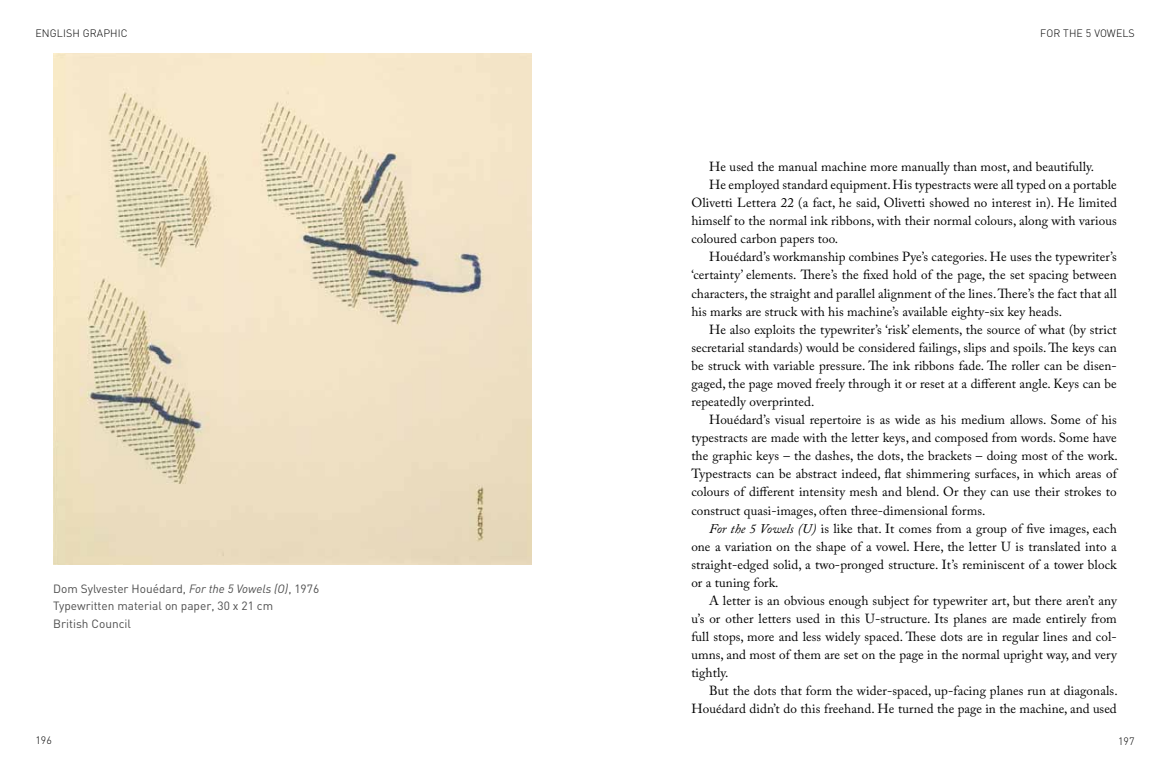
<style>
.page{position:relative;width:1170px;height:773px;background:#fff}
.page>*{position:absolute;margin:0;border:0;box-sizing:border-box;transform-origin:0 0}
.t1{font:13.12px "Adobe Caslon Pro";letter-spacing:.005em;color:#000}
.t2{font:11.88px/17.5px "DIN";color:#4d4d4d}
.t3{font:300 10.62px "DIN";letter-spacing:.01em;color:#000}
.s1{font-style:italic}
</style>
<div class="page">
<img style="left:53px;top:53px;width:478px;height:511px">
<p class="t3" style="left:35px;top:27px;width:94px">ENGLISH GRAPHIC</p>
<p class="t2" style="left:53px;top:579px;width:267px">Dom Sylvester Houédard, <span class="s1">For the 5 Vowels (O)</span>, 1976<br>Typewritten material on paper, 30 x 21 cm<br>British Council</p>
<p class="t3" style="left:35px;top:733px;width:18px">196</p>
<p class="t3" style="left:1040px;top:27px;width:96px">FOR THE 5 VOWELS</p>
<p class="t1" style="left:709px;top:159px;width:386px">He used the manual machine more manually than most, and beautifully.</p>
<p class="t1" style="left:709px;top:177px;width:409px">He employed standard equipment. His typestracts were all typed on a portable</p>
<p class="t1" style="left:691px;top:195px;width:427px">Olivetti Lettera 22 (a fact, he said, Olivetti showed no interest in). He limited</p>
<p class="t1" style="left:691px;top:213px;width:427px">himself to the normal ink ribbons, with their normal colours, along with various</p>
<p class="t1" style="left:691px;top:231px;width:148px">coloured carbon papers too.</p>
<p class="t1" style="left:709px;top:249px;width:409px">Houédard’s workmanship combines Pye’s categories. He uses the typewriter’s</p>
<p class="t1" style="left:691px;top:267px;width:427px">‘certainty’ elements. There’s the fixed hold of the page, the set spacing between</p>
<p class="t1" style="left:691px;top:285px;width:427px">characters, the straight and parallel alignment of the lines. There’s the fact that all</p>
<p class="t1" style="left:691px;top:303px;width:372px">his marks are struck with his machine’s available eighty-six key heads.</p>
<p class="t1" style="left:709px;top:321px;width:409px">He also exploits the typewriter’s ‘risk’ elements, the source of what (by strict</p>
<p class="t1" style="left:691px;top:339px;width:427px">secretarial standards) would be considered failings, slips and spoils. The keys can</p>
<p class="t1" style="left:691px;top:357px;width:427px">be struck with variable pressure. The ink ribbons fade. The roller can be disen-</p>
<p class="t1" style="left:691px;top:375px;width:427px">gaged, the page moved freely through it or reset at a different angle. Keys can be</p>
<p class="t1" style="left:691px;top:394px;width:125px">repeatedly overprinted.</p>
<p class="t1" style="left:709px;top:412px;width:409px">Houédard’s visual repertoire is as wide as his medium allows. Some of his</p>
<p class="t1" style="left:691px;top:430px;width:427px">typestracts are made with the letter keys, and composed from words. Some have</p>
<p class="t1" style="left:691px;top:448px;width:428px">the graphic keys – the dashes, the dots, the brackets – doing most of the work.</p>
<p class="t1" style="left:691px;top:466px;width:427px">Typestracts can be abstract indeed, flat shimmering surfaces, in which areas of</p>
<p class="t1" style="left:691px;top:484px;width:427px">colours of different intensity mesh and blend. Or they can use their strokes to</p>
<p class="t1" style="left:691px;top:502px;width:296px">construct quasi-images, often three-dimensional forms.</p>
<p class="t1" style="left:709px;top:520px;width:409px"><span class="s1">For the 5 Vowels (U)</span> is like that. It comes from a group of five images, each</p>
<p class="t1" style="left:691px;top:538px;width:427px">one a variation on the shape of a vowel. Here, the letter U is translated into a</p>
<p class="t1" style="left:691px;top:556px;width:427px">straight-edged solid, a two-pronged structure. It’s reminiscent of a tower block</p>
<p class="t1" style="left:691px;top:574px;width:89px">or a tuning fork.</p>
<p class="t1" style="left:709px;top:592px;width:409px">A letter is an obvious enough subject for typewriter art, but there aren’t any</p>
<p class="t1" style="left:691px;top:610px;width:427px">u’s or other letters used in this U-structure. Its planes are made entirely from</p>
<p class="t1" style="left:691px;top:628px;width:427px">full stops, more and less widely spaced. These dots are in regular lines and col-</p>
<p class="t1" style="left:691px;top:647px;width:427px">umns, and most of them are set on the page in the normal upright way, and very</p>
<p class="t1" style="left:691px;top:665px;width:39px">tightly.</p>
<p class="t1" style="left:709px;top:683px;width:410px">But the dots that form the wider-spaced, up-facing planes run at diagonals.</p>
<p class="t1" style="left:691px;top:701px;width:427px">Houédard didn’t do this freehand. He turned the page in the machine, and used</p>
<p class="t3" style="left:1117px;top:734px;width:18px">197</p>
</div>
